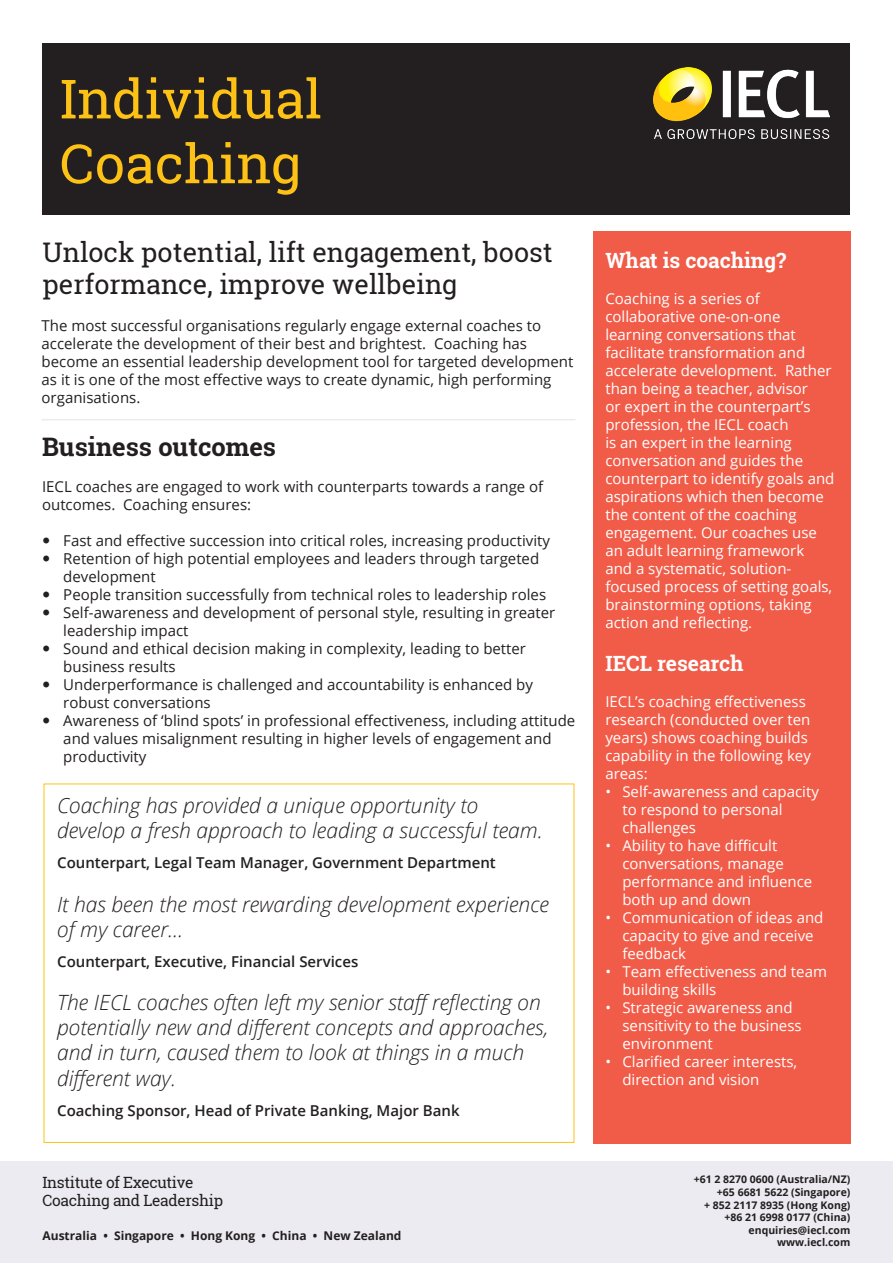
<style>
.page{position:relative;width:893px;height:1263px;background:#fff}
.page>*{position:absolute;margin:0;border:0;box-sizing:border-box;transform-origin:0 0}
.Document_Title{font:54px "Roboto Slab";color:#fdc215}
.PS_Header_1{font:27px/32.4px "Roboto Slab";color:#231f20}
.PS_Header_2{font:700 25.5px "Roboto Slab";color:#231f20}
.t1{font:italic 300 21px/25.2px "Open Sans";color:#231f20}
.PS_Box_Header_White{font:700 21px "Roboto Slab";color:#fff}
.t2{font:15.45px/18.6px "Roboto Slab";letter-spacing:-.02em;color:#231f20}
.Pull_Out_Box_Text{font:15px/18px "Open Sans";color:#fff}
.Body_Text{font:15px/18px "Open Sans";color:#231f20}
.Quotee{font:600 15px "Open Sans";color:#231f20}
.t3{font:700 12px "Open Sans";color:#231f20}
.t4{font:700 10.5px/12.6px "Open Sans";color:#231f20;text-align:right}
</style>
<div class="page">
<div style="left:43px;top:44px;width:807px;height:171px;background:#231f20"></div>
<img style="left:654px;top:67px;width:176px;height:71px">
<div style="left:0;top:1161px;width:893px;height:102px;background:#ecebf1"></div>
<div style="left:593px;top:232px;width:257px;height:912px;background:#f15c49"></div>
<hr style="left:42px;top:419px;width:533px;height:1px;background:#ecebf1">
<p class="Document_Title" style="left:60px;top:62px;width:263px">Individual</p>
<p class="Document_Title" style="left:60px;top:127px;width:243px">Coaching</p>
<p class="PS_Header_1" style="left:43px;top:235px;width:512px">Unlock potential, lift engagement, boost performance, improve wellbeing</p>
<p class="Body_Text" style="left:42px;top:316px;width:533px">The most successful organisations regularly engage external coaches to accelerate the development of their best and brightest. Coaching has become an essential leadership development tool for targeted development as it is one of the most effective ways to create dynamic, high performing organisations.</p>
<p class="PS_Header_2" style="left:42px;top:429px;width:236px">Business outcomes</p>
<p class="Body_Text" style="left:42px;top:477px;width:503px">IECL coaches are engaged to work with counterparts towards a range of outcomes. Coaching ensures:</p>
<p class="Body_Text" style="left:63px;top:531px;width:488px">Fast and effective succession into critical roles, increasing productivity</p>
<p class="Body_Text" style="left:63px;top:549px;width:477px">Retention of high potential employees and leaders through targeted development</p>
<p class="Body_Text" style="left:63px;top:585px;width:484px">People transition successfully from technical roles to leadership roles</p>
<p class="Body_Text" style="left:63px;top:603px;width:494px">Self-awareness and development of personal style, resulting in greater leadership impact</p>
<p class="Body_Text" style="left:63px;top:639px;width:464px">Sound and ethical decision making in complexity, leading to better business results</p>
<p class="Body_Text" style="left:63px;top:675px;width:471px">Underperformance is challenged and accountability is enhanced by robust conversations</p>
<p class="Body_Text" style="left:63px;top:711px;width:514px">Awareness of ‘blind spots’ in professional effectiveness, including attitude and values misalignment resulting in higher levels of engagement and productivity</p>
<p class="t1" style="left:57px;top:792px;width:487px">Coaching has provided a unique opportunity to develop a fresh approach to leading a successful team.</p>
<p class="Quotee" style="left:57px;top:853px;width:440px">Counterpart, Legal Team Manager, Government Department</p>
<p class="t1" style="left:57px;top:891px;width:493px">It has been the most rewarding development experience of my career...</p>
<p class="Quotee" style="left:57px;top:951px;width:303px">Counterpart, Executive, Financial Services</p>
<p class="t1" style="left:57px;top:989px;width:493px">The IECL coaches often left my senior staff reflecting on potentially new and different concepts and approaches, and in turn, caused them to look at things in a much different way.</p>
<p class="Quotee" style="left:57px;top:1100px;width:404px">Coaching Sponsor, Head of Private Banking, Major Bank</p>
<p class="PS_Box_Header_White" style="left:605px;top:246px;width:182px">What is coaching?</p>
<p class="Pull_Out_Box_Text" style="left:605px;top:289px;width:231px">Coaching is a series of collaborative one-on-one learning conversations that facilitate transformation and accelerate development. Rather than being a teacher, advisor<br>or expert in the counterpart’s profession, the IECL coach<br>is an expert in the learning conversation and guides the counterpart to identify goals and aspirations which then become the content of the coaching engagement. Our coaches use an adult learning framework and a systematic, solution&shy;focused process of setting goals, brainstorming options, taking action and reflecting.</p>
<p class="PS_Box_Header_White" style="left:605px;top:649px;width:140px">IECL research</p>
<p class="Pull_Out_Box_Text" style="left:605px;top:692px;width:207px">IECL’s coaching effectiveness research (conducted over ten years) shows coaching builds capability in the following key areas:</p>
<p class="Pull_Out_Box_Text" style="left:622px;top:782px;width:198px;text-indent:-17px">• Self-awareness and capacity to respond to personal challenges</p>
<p class="Pull_Out_Box_Text" style="left:622px;top:836px;width:191px;text-indent:-17px">• Ability to have difficult conversations, manage performance and influence both up and down</p>
<p class="Pull_Out_Box_Text" style="left:622px;top:908px;width:202px;text-indent:-17px">• Communication of ideas and capacity to give and receive feedback</p>
<p class="Pull_Out_Box_Text" style="left:622px;top:962px;width:206px;text-indent:-17px">• Team effectiveness and team building skills</p>
<p class="Pull_Out_Box_Text" style="left:622px;top:998px;width:181px;text-indent:-17px">• Strategic awareness and sensitivity to the business environment</p>
<p class="Pull_Out_Box_Text" style="left:622px;top:1052px;width:176px;text-indent:-17px">• Clarified career interests, direction and vision</p>
<p class="t2" style="left:43px;top:1172px;width:182px">Institute of Executive<br>Coaching and Leadership</p>
<p class="t4" style="left:694px;top:1173px;width:158px">+61 2 8270 0600 (Australia/NZ) +65 6681 5622 (Singapore)<br>+ 852 2117 8935 (Hong Kong) +86 21 6998 0177 (China) enquiries@iecl.com www.iecl.com</p>
<p class="t3" style="left:43px;top:1227px;width:361px">Australia • Singapore • Hong Kong • China • New Zealand</p>
</div>
